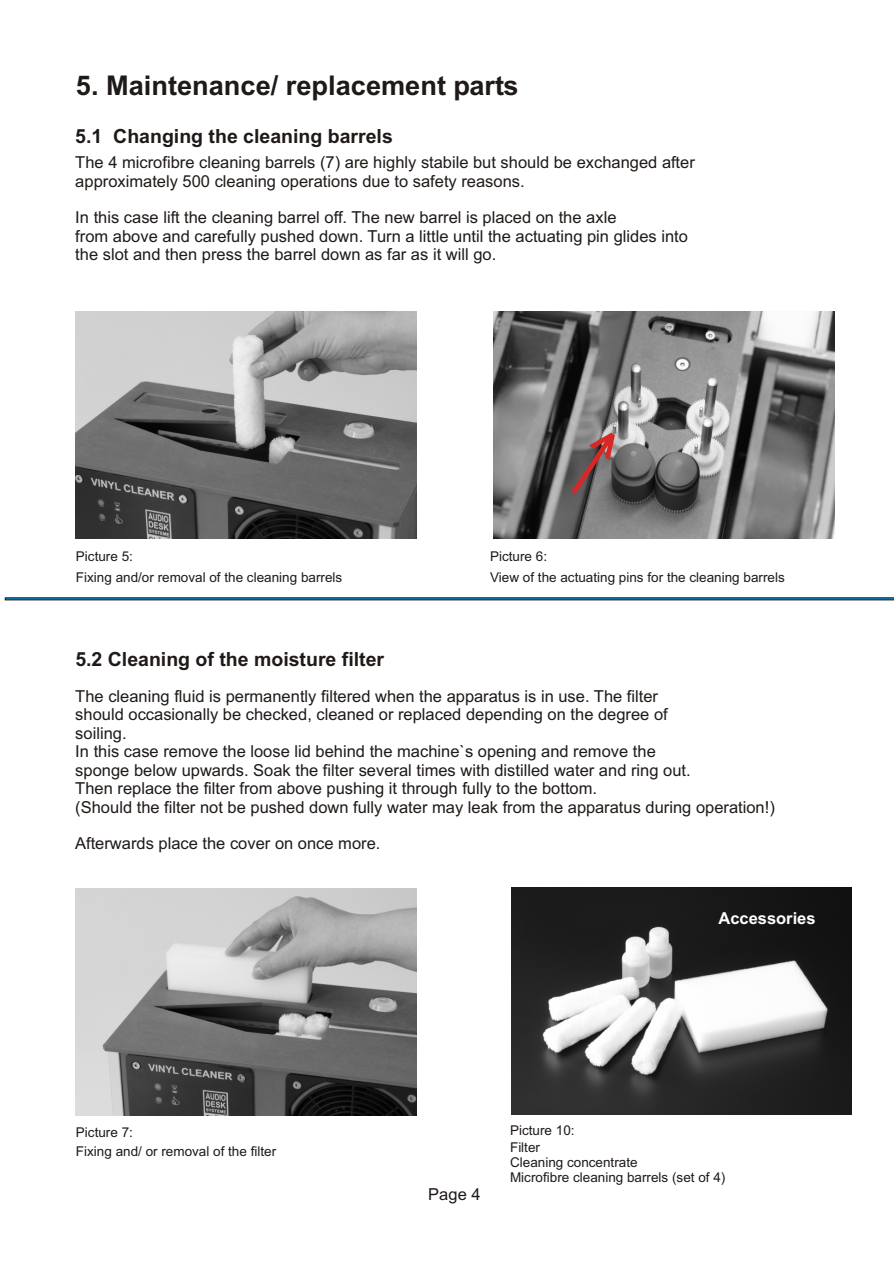
<style>
.page{position:relative;width:894px;height:1263px;background:#fff}
.page>*{position:absolute;margin:0;border:0;box-sizing:border-box;transform-origin:0 0}
.t1{font:700 27.15px "Arial";color:#1f1a17}
.t2{font:700 19.5px "Arial";color:#1f1a17}
.t3{font:16.5px/18.5px "Arial";color:#1f1a17}
.t4{font:700 16.5px "Arial";color:#fff}
.t5{font:13.5px/15.1px "Arial";color:#1f1a17}
</style>
<div class="page">
<img style="left:75px;top:312px;width:341px;height:227px">
<img style="left:494px;top:312px;width:341px;height:227px">
<svg style="left:5px;top:597px;width:889px;height:3px;background:#275c76"></svg>
<img style="left:75px;top:888px;width:341px;height:227px">
<img style="left:511px;top:887px;width:341px;height:228px">
<svg style="left:571px;top:426px;width:52px;height:68px;background:#7b6b6b"></svg>
<h1 class="t1" style="left:76px;top:75px;width:444px">5. Maintenance/ replacement parts</h1>
<p class="t2" style="left:75px;top:129px;width:319px">5.1 Changing the cleaning barrels</p>
<p class="t3" style="left:75px;top:155px;width:621px">The 4 microfibre cleaning barrels (7) are highly stabile but should be exchanged after approximately 500 cleaning operations due to safety reasons.</p>
<p class="t3" style="left:75px;top:210px;width:614px">In this case lift the cleaning barrel off. The new barrel is placed on the axle<br>from above and carefully pushed down. Turn a little until the actuating pin glides into the slot and then press the barrel down as far as it will go.</p>
<p class="t5" style="left:76px;top:550px;width:59px">Picture 5:</p>
<p class="t5" style="left:490px;top:550px;width:59px">Picture 6:</p>
<p class="t5" style="left:76px;top:571px;width:268px">Fixing and/or removal of the cleaning barrels</p>
<p class="t5" style="left:490px;top:571px;width:296px">View of the actuating pins for the cleaning barrels</p>
<p class="t2" style="left:75px;top:652px;width:310px">5.2 Cleaning of the moisture filter</p>
<p class="t3" style="left:75px;top:688px;width:701px">The cleaning fluid is permanently filtered when the apparatus is in use. The filter<br>should occasionally be checked, cleaned or replaced depending on the degree of<br>soiling.<br>In this case remove the loose lid behind the machine`s opening and remove the<br>sponge below upwards. Soak the filter several times with distilled water and ring out.<br>Then replace the filter from above pushing it through fully to the bottom.<br>(Should the filter not be pushed down fully water may leak from the apparatus during operation!)</p>
<p class="t3" style="left:75px;top:836px;width:307px">Afterwards place the cover on once more.</p>
<p class="t5" style="left:76px;top:1126px;width:59px">Picture 7:</p>
<p class="t5" style="left:76px;top:1145px;width:202px">Fixing and/ or removal of the filter</p>
<p class="t4" style="left:718px;top:912px;width:99px">Accessories</p>
<p class="t3" style="left:428px;top:1186px;width:54px">Page 4</p>
<p class="t5" style="left:510px;top:1123px;width:66px">Picture 10:</p>
<p class="t5" style="left:510px;top:1141px;width:217px">Filter<br>Cleaning concentrate<br>Microfibre cleaning barrels (set of 4)</p>
</div>
